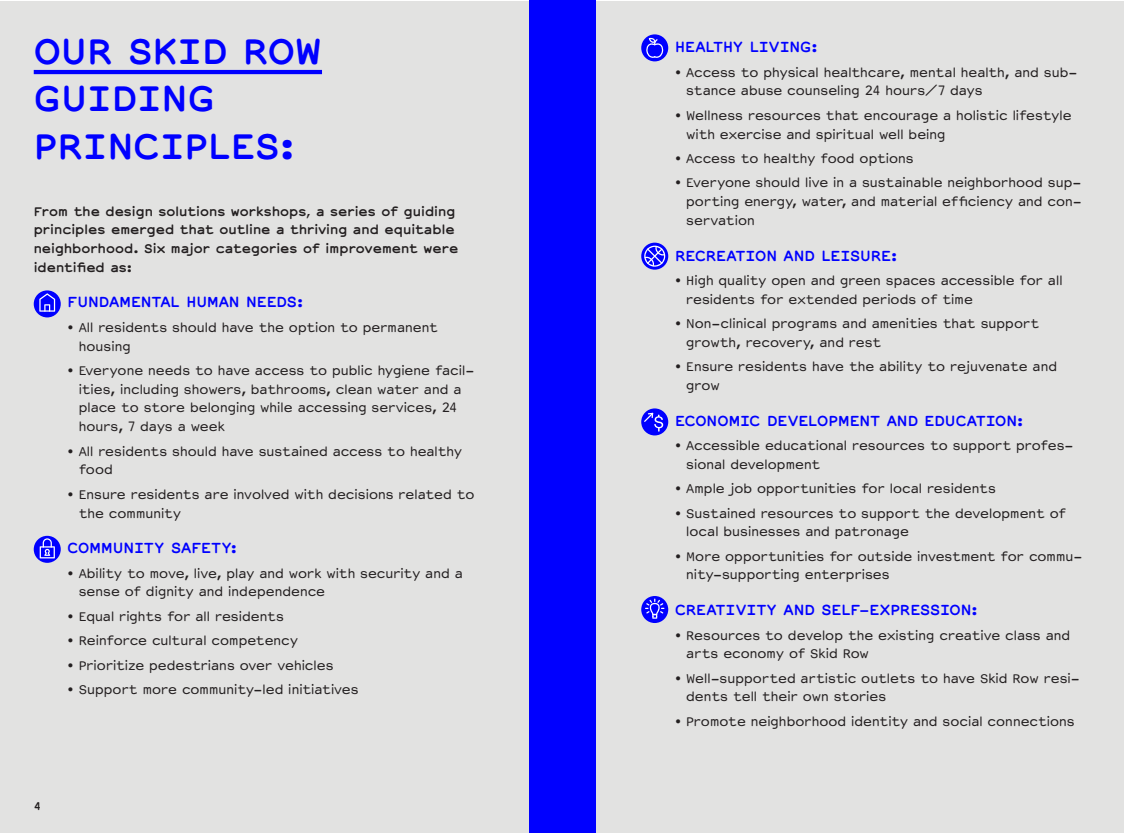
<style>
.page{position:relative;width:1125px;height:833px;background:#fff}
.page>*{position:absolute;margin:0;border:0;box-sizing:border-box;transform-origin:0 0}
.TITLES{font:700 42.5px "Courier Sans";color:#00f}
.principles_headers{font:700 17.5px "Courier Sans";letter-spacing:-.005em;color:#00f}
.t1{font:15px/18.8px "Courier Sans";letter-spacing:.005em;color:#231f20}
.medium_body_text{font:700 15px/18.8px "Courier Sans";color:#231f20}
.t2{font:700 12.5px "Courier Sans";color:#231f20}
</style>
<div class="page">
<div style="left:1px;top:1px;width:1123px;height:831px;background:#e2e2e1"></div>
<div style="left:529px;top:0;width:33px;height:832px;background:#00f"></div>
<hr style="left:34px;top:70px;width:288px;height:4px;background:#00f">
<div style="left:562px;top:0;width:34px;height:832px;background:#00f"></div>
<svg style="left:34px;top:290px;width:27px;height:27px"></svg>
<svg style="left:39px;top:293px;width:16px;height:18px"></svg>
<svg style="left:34px;top:535px;width:27px;height:27px"></svg>
<svg style="left:40px;top:538px;width:15px;height:20px"></svg>
<div style="left:641px;top:34px;width:27px;height:27px;background:#00f;border-radius:50%"></div>
<svg style="left:646px;top:37px;width:17px;height:21px"></svg>
<svg style="left:641px;top:242px;width:27px;height:27px"></svg>
<svg style="left:644px;top:246px;width:21px;height:20px"></svg>
<div style="left:641px;top:408px;width:27px;height:27px;background:#00f;border-radius:50%"></div>
<svg style="left:644px;top:413px;width:19px;height:18px"></svg>
<svg style="left:641px;top:596px;width:27px;height:27px"></svg>
<svg style="left:645px;top:598px;width:19px;height:20px"></svg>
<p class="TITLES" style="left:34px;top:29px;width:290px">OUR SKID ROW</p>
<p class="TITLES" style="left:34px;top:77px;width:183px">GUIDING</p>
<p class="TITLES" style="left:34px;top:124px;width:263px">PRINCIPLES:</p>
<p class="medium_body_text" style="left:34px;top:202px;width:426px">From the design solutions workshops, a series of guiding principles emerged that outline a thriving and equitable neighborhood. Six major categories of improvement were identified as:</p>
<p class="principles_headers" style="left:68px;top:293px;width:237px">FUNDAMENTAL HUMAN NEEDS:</p>
<p class="t1" style="left:79px;top:318px;width:361px;text-indent:-11px">• All residents should have the option to permanent housing</p>
<p class="t1" style="left:79px;top:361px;width:397px;text-indent:-11px">• Everyone needs to have access to public hygiene facil&shy;ities, including showers, bathrooms, clean water and a place to store belonging while accessing services, 24 hours, 7 days a week</p>
<p class="t1" style="left:79px;top:441px;width:385px;text-indent:-11px">• All residents should have sustained access to healthy food</p>
<p class="t1" style="left:79px;top:485px;width:397px;text-indent:-11px">• Ensure residents are involved with decisions related to the community</p>
<p class="principles_headers" style="left:68px;top:539px;width:171px">COMMUNITY SAFETY:</p>
<p class="t1" style="left:79px;top:563px;width:386px;text-indent:-11px">• Ability to move, live, play and work with security and a sense of dignity and independence</p>
<p class="t1" style="left:68px;top:606px;width:218px">• Equal rights for all residents</p>
<p class="t1" style="left:68px;top:631px;width:232px">• Reinforce cultural competency</p>
<p class="t1" style="left:68px;top:655px;width:268px">• Prioritize pedestrians over vehicles</p>
<p class="t1" style="left:68px;top:680px;width:293px">• Support more community-led initiatives</p>
<p class="t2" style="left:34px;top:799px;width:16px">10</p>
<p class="t2" style="left:34px;top:799px;width:9px">4</p>
<p class="principles_headers" style="left:675px;top:38px;width:144px">HEALTHY LIVING:</p>
<p class="t1" style="left:686px;top:63px;width:393px;text-indent:-11px">• Access to physical healthcare, mental health, and sub&shy;stance abuse counseling 24 hours/7 days</p>
<p class="t1" style="left:686px;top:106px;width:387px;text-indent:-11px">• Wellness resources that encourage a holistic lifestyle with exercise and spiritual well being</p>
<p class="t1" style="left:675px;top:149px;width:240px">• Access to healthy food options</p>
<p class="t1" style="left:686px;top:173px;width:397px;text-align:justify;text-indent:-11px">• Everyone should live in a sustainable neighborhood sup&shy;porting energy, water, and material efficiency and con&shy;servation</p>
<p class="principles_headers" style="left:675px;top:246px;width:224px">RECREATION AND LEISURE:</p>
<p class="t1" style="left:686px;top:271px;width:378px;text-indent:-11px">• High quality open and green spaces accessible for all residents for extended periods of time</p>
<p class="t1" style="left:686px;top:314px;width:354px;text-indent:-11px">• Non-clinical programs and amenities that support growth, recovery, and rest</p>
<p class="t1" style="left:686px;top:357px;width:372px;text-indent:-11px">• Ensure residents have the ability to rejuvenate and grow</p>
<p class="principles_headers" style="left:675px;top:411px;width:350px">ECONOMIC DEVELOPMENT AND EDUCATION:</p>
<p class="t1" style="left:686px;top:436px;width:389px;text-indent:-11px">• Accessible educational resources to support profes&shy;sional development</p>
<p class="t1" style="left:675px;top:479px;width:322px">• Ample job opportunities for local residents</p>
<p class="t1" style="left:686px;top:503px;width:381px;text-indent:-11px">• Sustained resources to support the development of local businesses and patronage</p>
<p class="t1" style="left:686px;top:546px;width:398px;text-indent:-11px">• More opportunities for outside investment for commu&shy;nity-supporting enterprises</p>
<p class="principles_headers" style="left:675px;top:601px;width:304px">CREATIVITY AND SELF-EXPRESSION:</p>
<p class="t1" style="left:686px;top:625px;width:386px;text-indent:-11px">• Resources to develop the existing creative class and arts economy of Skid Row</p>
<p class="t1" style="left:686px;top:668px;width:395px;text-indent:-11px">• Well-supported artistic outlets to have Skid Row resi&shy;dents tell their own stories</p>
<p class="t1" style="left:675px;top:711px;width:401px">• Promote neighborhood identity and social connections</p>
</div>
